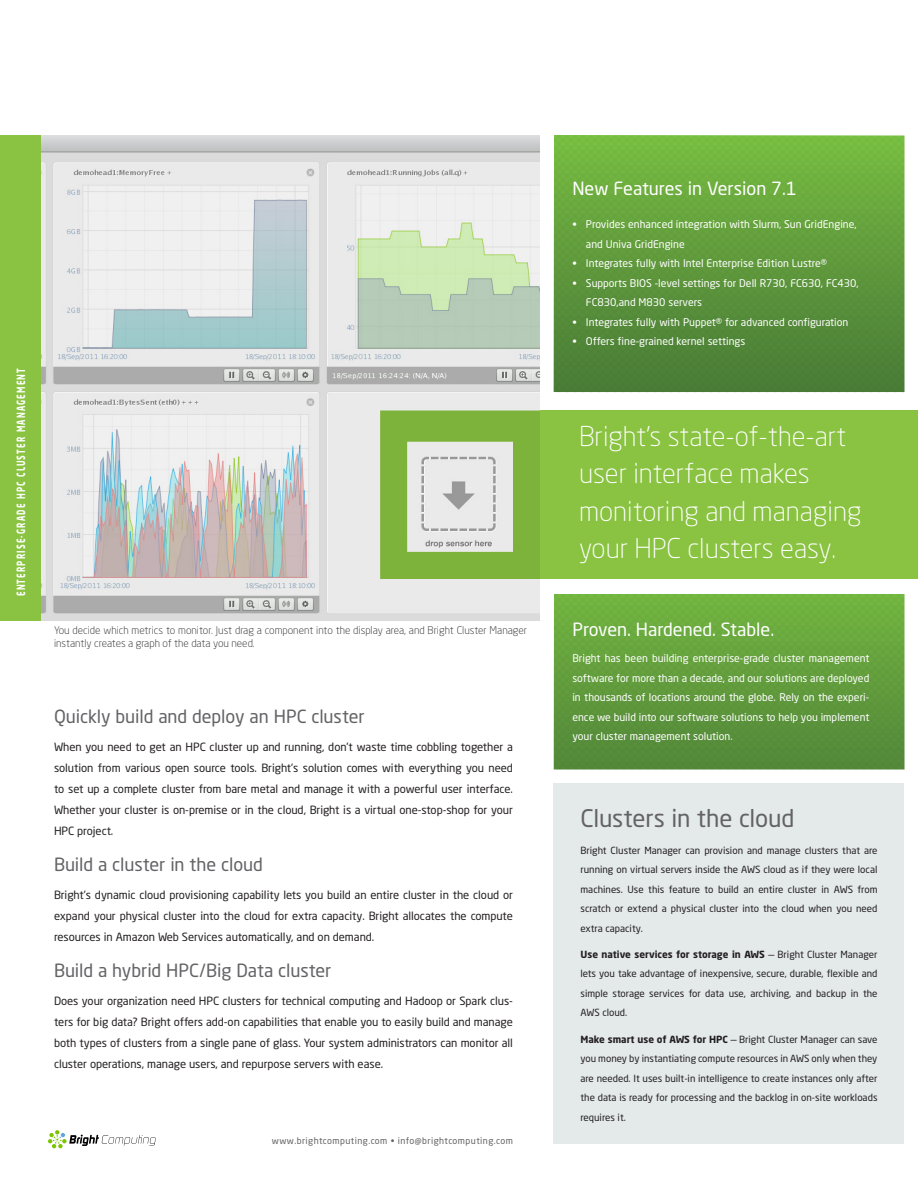
<style>
.page{position:relative;width:918px;height:1188px;background:#fff}
.page>*{position:absolute;margin:0;border:0;box-sizing:border-box;transform-origin:0 0}
.Callout{font:300 27px/37.5px "Neo Sans Std";color:#fff}
.Sidebar_Heading{font:24px "Neo Sans Std";letter-spacing:-.005em;color:#636366}
.Heading{font:18px "Neo Sans Std";letter-spacing:-.005em;color:#636366}
.Sidebar_Body{font:18px "Neo Sans Std";color:#fff}
.Body{font:11.25px/21px "Neo Sans Std";letter-spacing:-.005em;color:#231f20;text-align:justify}
.t1{font:700 11.25px "Neo Sans Std";letter-spacing:.15em;color:#fff;scale:.7 1}
.Sidebar_Body-2{font:10.5px/19.5px "Neo Sans Std";color:#fff}
.t2{font:300 10.5px/13.5px "Neo Sans Std";color:#231f20}
.Sidebar_Feature{font:9.75px/19.5px "Neo Sans Std";color:#231f20;text-align:justify}
.t3{font:9px "Neo Sans Std";letter-spacing:.05em;color:#636366}
.s1{font-weight:700}
</style>
<div class="page">
<div style="left:526px;top:411px;width:392px;height:168px;background:#89c341"></div>
<svg style="left:554px;top:135px;width:350px;height:257px;background:#5f9a3c"></svg>
<svg style="left:554px;top:594px;width:350px;height:176px;background:#629d3d"></svg>
<img style="left:40px;top:135px;width:500px;height:486px">
<div style="left:554px;top:783px;width:350px;height:361px;background:#e4e9e9"></div>
<div style="left:0;top:135px;width:40px;height:486px;background:#89c341"></div>
<svg style="left:48px;top:1130px;width:108px;height:18px"></svg>
<svg style="left:380px;top:411px;width:160px;height:168px;background:#a9c783"></svg>
<p class="t1" style="left:14px;top:596px;width:327px;rotate:-90deg">ENTERPRISE-GRADE HPC CLUSTER MANAGEMENT</p>
<p class="t2" style="left:54px;top:623px;width:475px">You decide which metrics to monitor. Just drag a component into the display area, and Bright Cluster Manager instantly creates a graph of the data you need.</p>
<p class="Heading" style="left:54px;top:706px;width:312px">Quickly build and deploy an HPC cluster</p>
<p class="Body" style="left:54px;top:736px;width:461px">When you need to get an HPC cluster up and running, don’t waste time cobbling together a solution from various open source tools. Bright’s solution comes with everything you need to set up a complete cluster from bare metal and manage it with a powerful user interface.<br>Whether your cluster is on-premise or in the cloud, Bright is a virtual one-stop-shop for your HPC project.</p>
<p class="Heading" style="left:54px;top:853px;width:210px">Build a cluster in the cloud</p>
<p class="Body" style="left:54px;top:884px;width:461px">Bright’s dynamic cloud provisioning capability lets you build an entire cluster in the cloud or expand your physical cluster into the cloud for extra capacity. Bright allocates the compute resources in Amazon Web Services automatically, and on demand.</p>
<p class="Heading" style="left:54px;top:959px;width:279px">Build a hybrid HPC/Big Data cluster</p>
<p class="Body" style="left:54px;top:990px;width:461px">Does your organization need HPC clusters for technical computing and Hadoop or Spark clus&shy;ters for big data? Bright offers add-on capabilities that enable you to easily build and manage both types of clusters from a single pane of glass. Your system administrators can monitor all cluster operations, manage users, and repurpose servers with ease.</p>
<p class="t3" style="left:272px;top:1135px;width:243px">www.brightcomputing.com • info@brightcomputing.com</p>
<p class="Sidebar_Body" style="left:572px;top:178px;width:226px">New Features in Version 7.1</p>
<p class="Sidebar_Body-2" style="left:586px;top:215px;width:272px;text-indent:-14px">• Provides enhanced integration with Slurm, Sun GridEngine, and Univa GridEngine</p>
<p class="Sidebar_Body-2" style="left:572px;top:254px;width:256px">• Integrates fully with Intel Enterprise Edition Lustre®</p>
<p class="Sidebar_Body-2" style="left:586px;top:273px;width:274px;text-indent:-14px">• Supports BIOS -level settings for Dell R730, FC630, FC430,<br>FC830,and M830 servers</p>
<p class="Sidebar_Body-2" style="left:572px;top:312px;width:278px">• Integrates fully with Puppet® for advanced configuration</p>
<p class="Sidebar_Body-2" style="left:572px;top:332px;width:174px">• Offers fine-grained kernel settings</p>
<p class="Callout" style="left:579px;top:417px;width:284px">Bright’s state-of-the-art user interface makes monitoring and managing your HPC clusters easy.</p>
<p class="Sidebar_Body" style="left:572px;top:618px;width:203px">Proven. Hardened. Stable.</p>
<p class="Sidebar_Body-2" style="left:572px;top:648px;width:299px;text-align:justify">Bright has been building enterprise-grade cluster management software for more than a decade, and our solutions are deployed in thousands of locations around the globe. Rely on the experi&shy;ence we build into our software solutions to help you implement your cluster management solution.</p>
<p class="Sidebar_Heading" style="left:581px;top:804px;width:216px">Clusters in the cloud</p>
<p class="Sidebar_Feature" style="left:581px;top:840px;width:299px">Bright Cluster Manager can provision and manage clusters that are running on virtual servers inside the AWS cloud as if they were local machines. Use this feature to build an entire cluster in AWS from scratch or extend a physical cluster into the cloud when you need extra capacity.</p>
<p class="Sidebar_Feature" style="left:581px;top:944px;width:299px"><span class="s1">Use native services for storage in AWS</span> — Bright Cluster Manager lets you take advantage of inexpensive, secure, durable, flexible and simple storage services for data use, archiving, and backup in the AWS cloud.</p>
<p class="Sidebar_Feature" style="left:581px;top:1029px;width:299px"><span class="s1">Make smart use of AWS for HPC</span> — Bright Cluster Manager can save you money by instantiating compute resources in AWS only when they are needed. It uses built-in intelligence to create instances only after the data is ready for processing and the backlog in on-site workloads requires it.</p>
</div>
